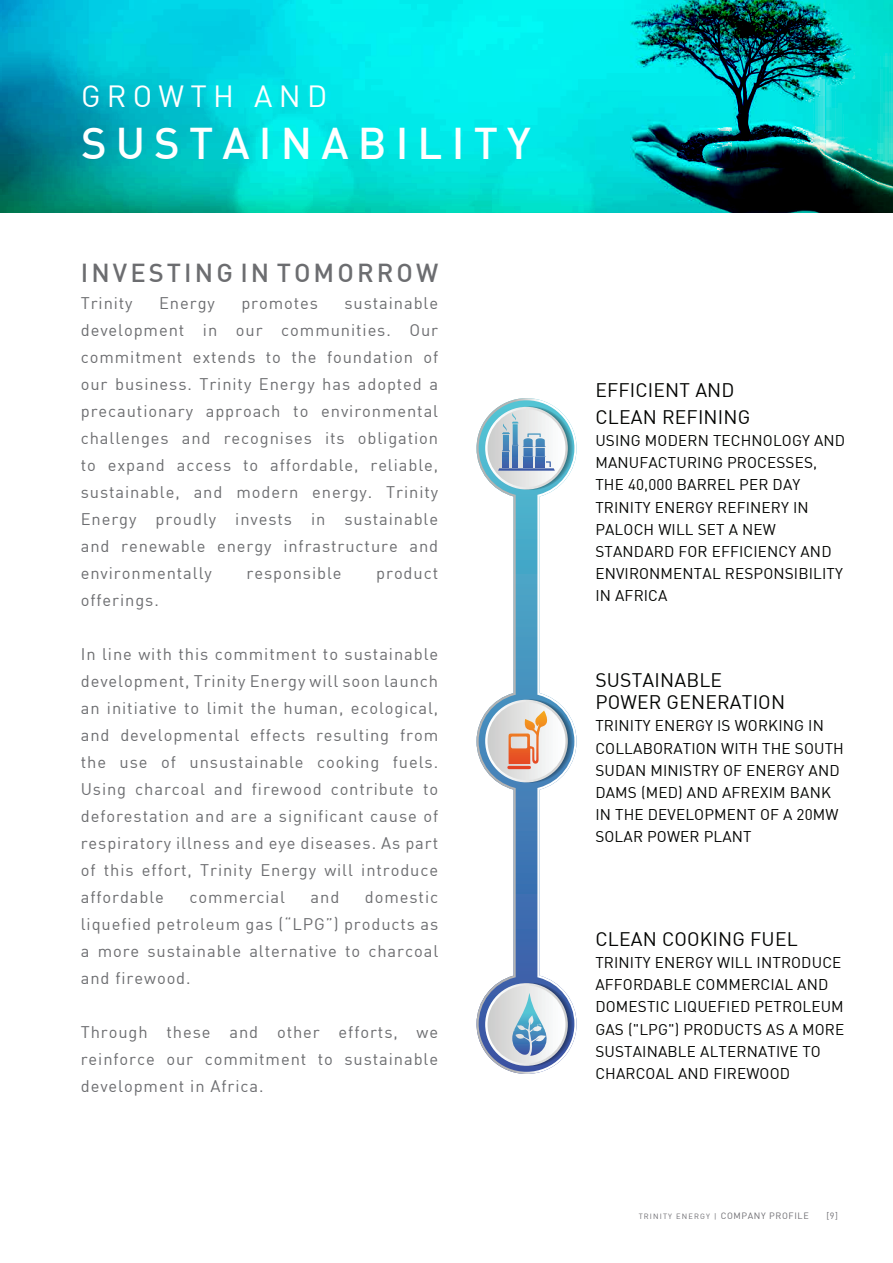
<style>
.page{position:relative;width:893px;height:1263px;background:#fff}
.page>*{position:absolute;margin:0;border:0;box-sizing:border-box;transform-origin:0 0}
.t1{font:500 43.5px "DIN";letter-spacing:.21em;color:#fff}
.t2{font:30px "DIN";letter-spacing:.21em;color:#fff}
.t3{font:500 25.5px "DIN";letter-spacing:.12em;color:#6c6d70}
.t4{font:19.2px/27px "DIN";letter-spacing:.01em;color:#040503}
.t5{font:16.5px/27px "DIN";letter-spacing:.055em;color:#6c6d70;text-align:justify}
.t6{font:15.3px/22.2px "DIN";letter-spacing:.01em;color:#040503}
.t7{font:9px "DIN";color:#6d6c71}
.t8{font:7.5px "DIN";letter-spacing:.15em;color:#6d6c71}
.s1{font-size:9px}
</style>
<div class="page">
<svg style="left:0;top:0;width:893px;height:213px;background:#00bbbe"></svg>
<svg style="left:476px;top:398px;width:101px;height:676px"></svg>
<svg style="left:485px;top:407px;width:83px;height:82px"></svg>
<div style="left:487px;top:409px;width:78px;height:78px;background:linear-gradient(to right,#cdcdcc,#feffff);border-radius:39px"></div>
<svg style="left:485px;top:700px;width:83px;height:82px"></svg>
<div style="left:487px;top:702px;width:78px;height:78px;background:linear-gradient(to right,#cdcdcc,#feffff);border-radius:39px"></div>
<svg style="left:485px;top:983px;width:83px;height:83px"></svg>
<div style="left:487px;top:985px;width:78px;height:78px;background:linear-gradient(to right,#cdcdcc,#fdffff);border-radius:39px"></div>
<svg style="left:498px;top:413px;width:57px;height:58px"></svg>
<svg style="left:507px;top:710px;width:40px;height:59px;background:#e7b79d"></svg>
<svg style="left:512px;top:994px;width:35px;height:62px;background:#9dbed4"></svg>
<h2 class="t2" style="left:81px;top:83px;width:248px">GROWTH AND</h2>
<h1 class="t1" style="left:81px;top:123px;width:451px">SUSTAINABILITY</h1>
<h3 class="t3" style="left:81px;top:261px;width:359px">INVESTING IN TOMORROW</h3>
<p class="t5" style="left:81px;top:291px;width:53px">Trinity</p>
<p class="t5" style="left:159px;top:291px;width:57px">Energy</p>
<p class="t5" style="left:241px;top:291px;width:78px">promotes</p>
<p class="t5" style="left:81px;top:291px;width:359px;text-indent:264px">sustainable development in our communities. Our commitment extends to the foundation of our business. Trinity Energy has adopted a precautionary approach to environmental challenges and recognises its obligation to expand access to affordable, reliable, sustainable, and modern energy. Trinity Energy proudly invests in sustainable and renewable energy infrastructure and environmentally</p>
<p class="t5" style="left:247px;top:561px;width:96px">responsible</p>
<p class="t5" style="left:376px;top:561px;width:63px">product</p>
<p class="t5" style="left:81px;top:588px;width:80px">offerings.</p>
<p class="t5" style="left:81px;top:642px;width:359px">In line with this commitment to sustainable development, Trinity Energy will soon launch an initiative to limit the human, ecological, and developmental effects resulting from the use of unsustainable cooking fuels.<br>Using charcoal and firewood contribute to deforestation and are a significant cause of respiratory illness and eye diseases. As part of this effort, Trinity Energy will introduce affordable</p>
<p class="t5" style="left:81px;top:885px;width:359px;text-indent:284px">domestic liquefied petroleum gas (“LPG”) products as a more sustainable alternative to charcoal and firewood.</p>
<p class="t5" style="left:190px;top:885px;width:97px">commercial</p>
<p class="t5" style="left:311px;top:885px;width:30px">and</p>
<p class="t5" style="left:81px;top:1020px;width:359px">Through these and other efforts, we reinforce our commitment to sustainable development in Africa.</p>
<p class="t4" style="left:595px;top:378px;width:156px">EFFICIENT AND<br>CLEAN REFINING</p>
<p class="t6" style="left:595px;top:430px;width:251px">USING MODERN TECHNOLOGY AND<br>MANUFACTURING PROCESSES,<br>THE 40,000 BARREL PER DAY<br>TRINITY ENERGY REFINERY IN<br>PALOCH WILL SET A NEW<br>STANDARD FOR EFFICIENCY AND<br>ENVIRONMENTAL RESPONSIBILITY<br>IN AFRICA</p>
<p class="t4" style="left:595px;top:670px;width:191px;line-height:22.2px">SUSTAINABLE<br>POWER GENERATION</p>
<p class="t6" style="left:595px;top:716px;width:250px">TRINITY ENERGY IS WORKING IN<br>COLLABORATION WITH THE SOUTH<br>SUDAN MINISTRY OF ENERGY AND<br>DAMS (MED) AND AFREXIM BANK<br>IN THE DEVELOPMENT OF A 20MW<br>SOLAR POWER PLANT</p>
<p class="t4" style="left:595px;top:927px;width:204px">CLEAN COOKING FUEL</p>
<p class="t6" style="left:595px;top:952px;width:250px">TRINITY ENERGY WILL INTRODUCE<br>AFFORDABLE COMMERCIAL AND<br>DOMESTIC LIQUEFIED PETROLEUM<br>GAS ("LPG") PRODUCTS AS A MORE<br>SUSTAINABLE ALTERNATIVE TO<br>CHARCOAL AND FIREWOOD</p>
<p class="t8" style="left:639px;top:1212px;width:172px">TRINITY ENERGY | <span class="s1">COMPANY PROFILE</span></p>
<p class="t7" style="left:826px;top:1211px;width:13px">[9]</p>
</div>
